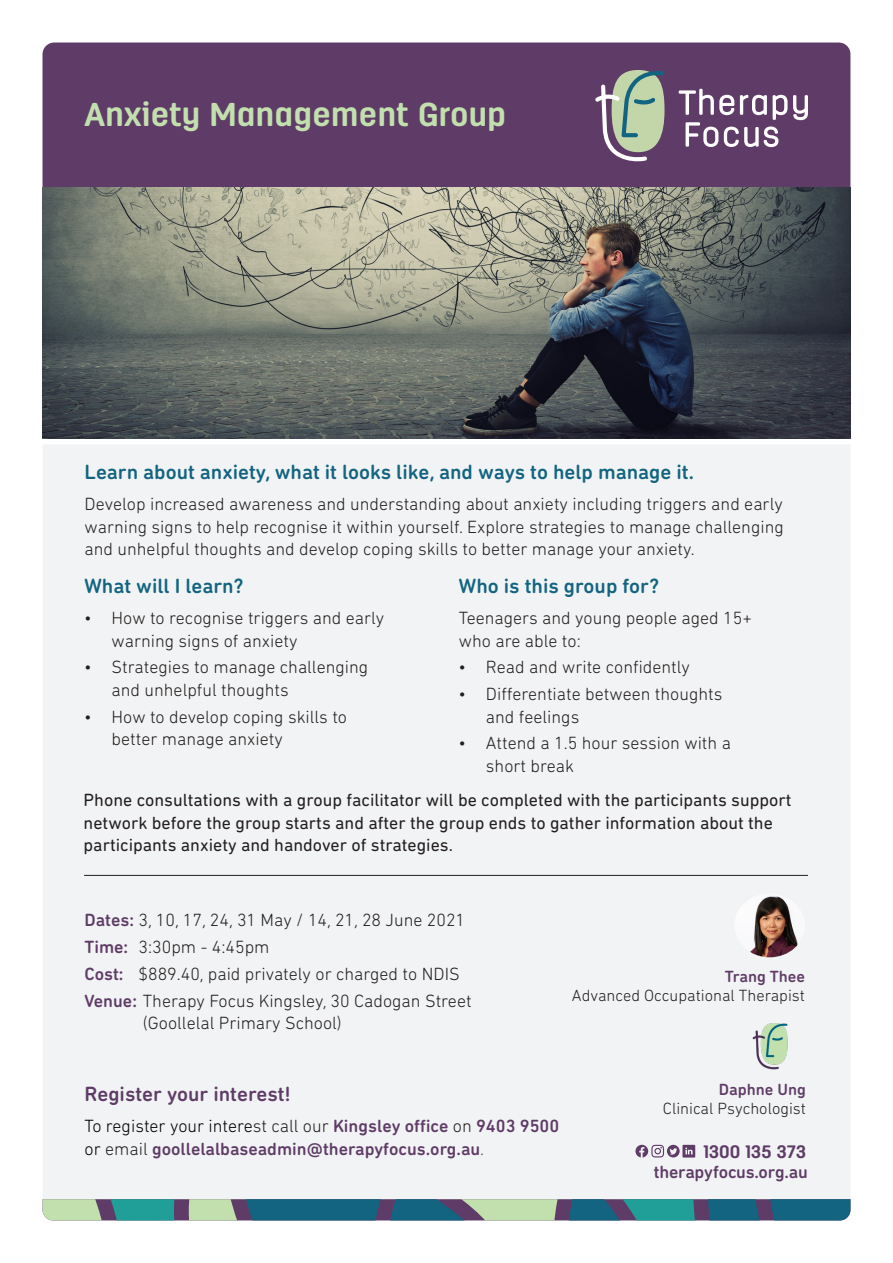
<style>
.page{position:relative;width:893px;height:1263px;background:#fff}
.page>*{position:absolute;margin:0;border:0;box-sizing:border-box;transform-origin:0 0}
.t1{font:700 33px "Antartida Rounded";letter-spacing:.01em;color:#c2dfae}
.t2{font:500 21px "DIN Next Rounded LT Pro";color:#126480}
.t3{font:500 21px "DIN Next Rounded LT Pro";color:#5f3c67}
.t4{font:300 18px/22.5px "DIN Next Rounded LT Pro";color:#231f20}
.t5{font:18px/22.5px "DIN Next Rounded LT Pro";color:#231f20}
.t6{font:500 18px/22.5px "DIN Next Rounded LT Pro";color:#5f3c67}
.t7{font:700 18px "Antartida Rounded";letter-spacing:.005em;color:#5f3c67}
.t8{font:300 16.5px "DIN Next Rounded LT Pro";color:#231f20}
.t9{font:500 16.5px "DIN Next Rounded LT Pro";color:#5f3c67}
.s1{font-weight:500;color:#5f3c67}
.s2{font-weight:300;color:#000}
.s3{font-weight:300;color:#231f20}
.s4{font-weight:300}
</style>
<div class="page">
<div style="left:43px;top:43px;width:807px;height:204px;background:#5f3c67;border-radius:12px"></div>
<div style="left:43px;top:445px;width:807px;height:754px;background:#f2f3f4"></div>
<svg style="left:43px;top:1199px;width:807px;height:21px;background:#4a8189"></svg>
<img style="left:43px;top:188px;width:807px;height:250px">
<hr style="left:84px;top:875px;width:724px;height:1px;background:#231f20">
<svg style="left:635px;top:1145px;width:60px;height:12px"></svg>
<svg style="left:679px;top:89px;width:55px;height:26px"></svg>
<svg style="left:740px;top:95px;width:27px;height:20px"></svg>
<svg style="left:773px;top:95px;width:14px;height:25px"></svg>
<svg style="left:793px;top:95px;width:15px;height:25px"></svg>
<svg style="left:686px;top:122px;width:32px;height:25px"></svg>
<svg style="left:724px;top:126px;width:54px;height:21px"></svg>
<svg style="left:595px;top:70px;width:69px;height:91px"></svg>
<img style="left:734px;top:893px;width:71px;height:64px">
<img style="left:737px;top:1013px;width:70px;height:64px">
<p class="t1" style="left:85px;top:96px;width:423px">Anxiety Management Group</p>
<p class="t2" style="left:85px;top:460px;width:611px">Learn about anxiety, what it looks like, and ways to help manage it.</p>
<p class="t4" style="left:85px;top:493px;width:701px;text-align:justify">Develop increased awareness and understanding about anxiety including triggers and early warning signs to help recognise it within yourself. Explore strategies to manage challenging and unhelpful thoughts and develop coping skills to better manage your anxiety.</p>
<p class="t2" style="left:85px;top:574px;width:160px">What will I learn?</p>
<p class="t4" style="left:112px;top:607px;width:274px;text-indent:-27px">• How to recognise triggers and early warning signs of anxiety</p>
<p class="t4" style="left:112px;top:656px;width:258px;text-indent:-27px">• Strategies to manage challenging and unhelpful thoughts</p>
<p class="t4" style="left:112px;top:705px;width:237px;text-indent:-27px">• How to develop coping skills to better manage anxiety</p>
<p class="t2" style="left:459px;top:574px;width:202px">Who is this group for?</p>
<p class="t4" style="left:459px;top:607px;width:294px">Teenagers and young people aged 15+ who are able to:</p>
<p class="t4" style="left:459px;top:656px;width:232px">• Read and write confidently</p>
<p class="t4" style="left:486px;top:683px;width:238px;text-indent:-27px">• Differentiate between thoughts and feelings</p>
<p class="t4" style="left:486px;top:732px;width:247px;text-indent:-27px">• Attend a 1.5 hour session with a short break</p>
<p class="t5" style="left:84px;top:789px;width:709px">Phone consultations with a group facilitator will be completed with the participants support network before the group starts and after the group ends to gather information about the participants anxiety and handover of strategies.</p>
<p class="t4" style="left:85px;top:909px;width:382px"><span class="s1">Dates:</span> 3, 10, 17, 24, 31 May / 14, 21, 28 June 2021</p>
<p class="t4" style="left:85px;top:935px;width:186px"><span class="s1">Time:</span> 3:30pm - 4:45pm</p>
<p class="t4" style="left:85px;top:962px;width:377px"><span class="s1">Cost:</span> $889.40, paid privately or charged to NDIS</p>
<p class="t4" style="left:143px;top:989px;width:330px;text-indent:-58px"><span class="s1">Venue:</span> Therapy Focus Kingsley, 30 Cadogan Street (Goollelal Primary School)</p>
<p class="t9" style="left:725px;top:966px;width:82px">Trang Thee</p>
<p class="t8" style="left:572px;top:986px;width:235px">Advanced Occupational Therapist</p>
<p class="t3" style="left:85px;top:1082px;width:208px">Register your interest!</p>
<p class="t6" style="left:85px;top:1114px;width:476px"><span class="s2">To register your intere</span><span class="s3">st call our</span> Kingsley office <span class="s3">on</span> 9403 9500 <span class="s2">or</span> <span class="s3">email</span> goollelalbaseadmin@therapyfocus.org.au<span class="s4">.</span></p>
<p class="t9" style="left:719px;top:1079px;width:89px">Daphne Ung</p>
<p class="t8" style="left:663px;top:1099px;width:145px">Clinical Psychologist</p>
<p class="t7" style="left:703px;top:1141px;width:104px">1300 135 373</p>
<p class="t6" style="left:654px;top:1160px;width:156px">therapyfocus.org.au</p>
</div>
